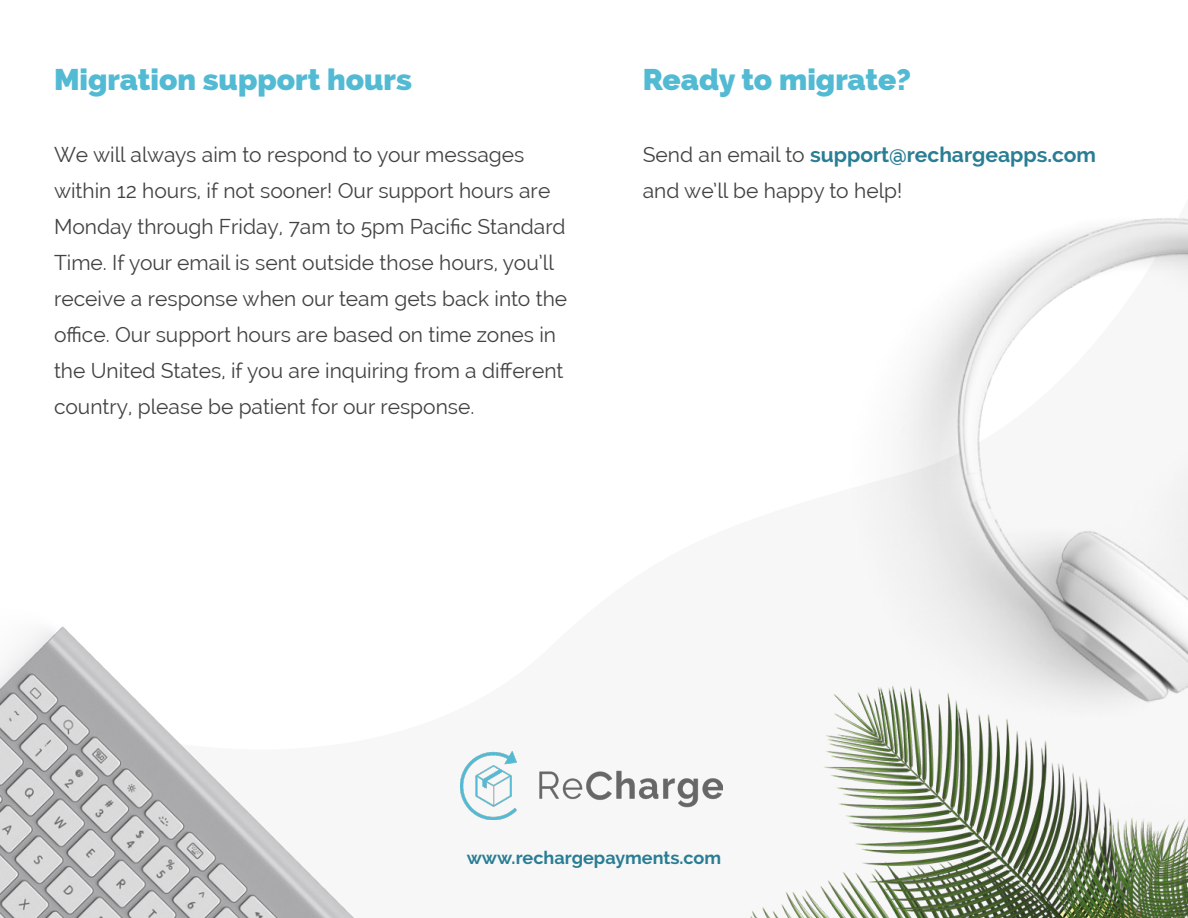
<style>
.page{position:relative;width:1188px;height:918px;background:#fff}
.page>*{position:absolute;margin:0;border:0;box-sizing:border-box;transform-origin:0 0}
.t1{font:800 30px "Raleway";color:#53bad3}
.t2{font:21px/36px "Raleway";color:#424242}
.t3{font:700 18px "Raleway";color:#297d94}
.s1{font-weight:700;color:#297d94}
</style>
<div class="page">
<img style="left:750px;top:694px;width:438px;height:224px">
<img style="left:846px;top:218px;width:342px;height:502px">
<img style="left:514px;top:755px;width:209px;height:58px">
<img style="left:0;top:626px;width:514px;height:292px">
<h1 class="t1" style="left:54px;top:62px;width:359px">Migration support hours</h1>
<h1 class="t2" style="left:54px;top:137px;width:515px">We will always aim to respond to your messages within 12 hours, if not sooner! Our support hours are Monday through Friday, 7am to 5pm Pacific Standard Time. If your email is sent outside those hours, you’ll receive a response when our team gets back into the office. Our support hours are based on time zones in the United States, if you are inquiring from a different country, please be patient for our response.</h1>
<h1 class="t1" style="left:643px;top:62px;width:270px">Ready to migrate?</h1>
<h1 class="t2" style="left:643px;top:137px;width:455px">Send an email to <span class="s1">support@rechargeapps.com </span>and we’ll be happy to help!</h1>
<h1 class="t3" style="left:467px;top:847px;width:256px">www.rechargepayments.com</h1>
</div>
